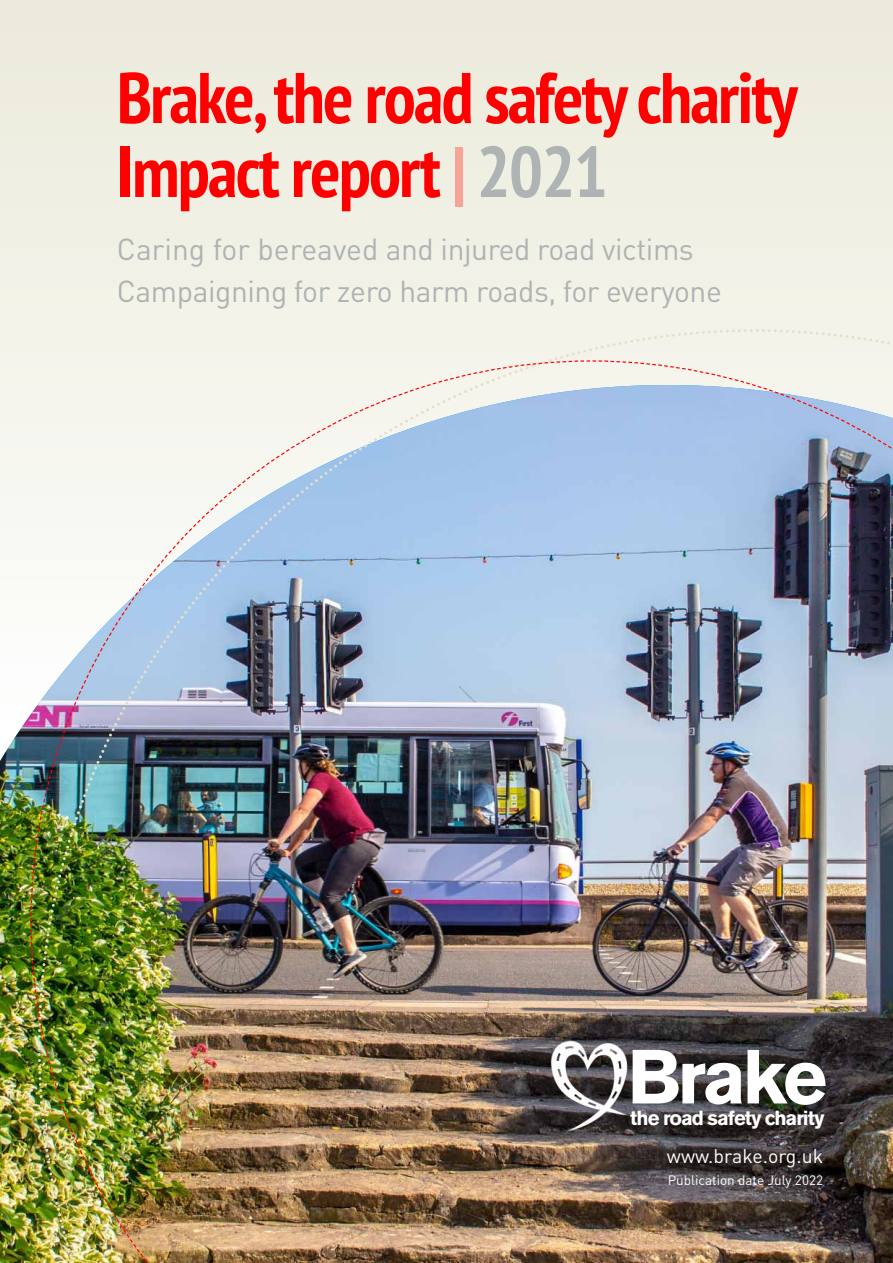
<style>
.page{position:relative;width:893px;height:1263px;background:#fff}
.page>*{position:absolute;margin:0;border:0;box-sizing:border-box;transform-origin:0 0}
.t1{font:700 75.9px "Akzidenz Grotesk BQ";letter-spacing:-.05em;color:#fff}
.t2{font:700 condensed 71.55px "PT Sans";letter-spacing:-.025em;color:#f00}
.t3{font:30px "DIN";letter-spacing:-.015em;color:#aeb3b3}
.t4{font:700 20.25px "Akzidenz Grotesk BQ";letter-spacing:-.05em;color:#fff}
.t5{font:19.5px "DIN";color:#fff}
.t6{font:13.5px "DIN";color:#fff}
.s1{color:#f7a397}
.s2{color:#aeb3b3}
</style>
<div class="page">
<div style="left:0;top:0;width:893px;height:720px;background:#efefe2"></div>
<img style="left:15px;top:329px;width:875px;height:934px">
<img style="left:30px;top:360px;width:863px;height:903px">
<img style="left:540px;top:1030px;width:92px;height:105px">
<p class="t2" style="left:117px;top:56px;width:682px">Brake, the road safety charity</p>
<p class="t2" style="left:117px;top:130px;width:492px">Impact report <span class="s1">|</span> <span class="s2">2021</span></p>
<p class="t3" style="left:117px;top:238px;width:578px">Caring for bereaved and injured road victims</p>
<p class="t3" style="left:117px;top:281px;width:606px">Campaigning for zero harm roads, for everyone</p>
<p class="t1" style="left:627px;top:1047px;width:201px">Brake</p>
<p class="t4" style="left:630px;top:1110px;width:196px">the road safety charity</p>
<p class="t5" style="left:667px;top:1149px;width:158px">www.brake.org.uk</p>
<p class="t6" style="left:668px;top:1175px;width:157px">Publication date July 2022</p>
</div>
